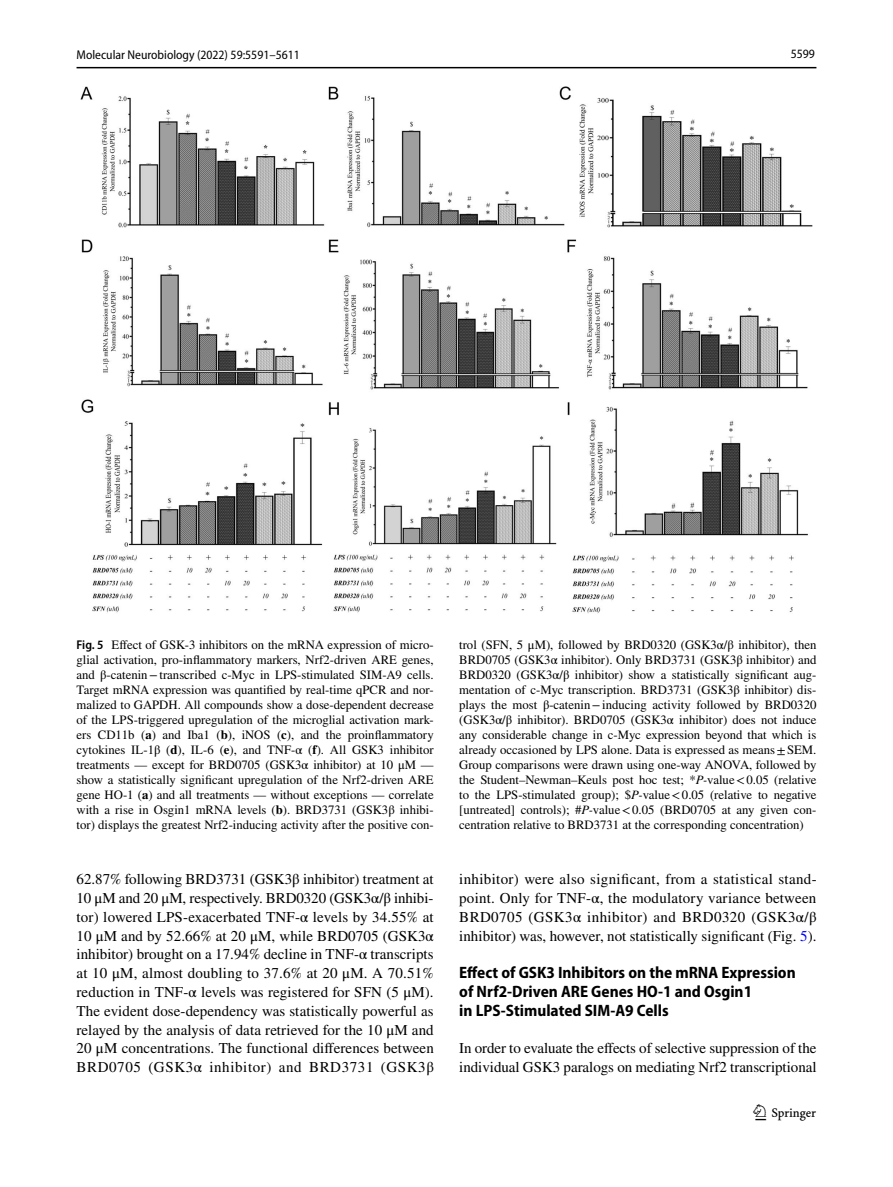
<style>
.page{position:relative;width:893px;height:1187px;background:#fff}
.page>*{position:absolute;margin:0;border:0;box-sizing:border-box;transform-origin:0 0}
.t1{font:22.5px "Springnew Regular 3";color:#000}
.t2{font:700 semi-condensed 16.5px/18.8px "Myriad Pro";color:#000}
.t3{font:15px/18.8px "STIX";letter-spacing:-.005em;color:#000;text-align:justify}
.t4{font:12.75px/15px "STIX";color:#000;text-align:justify}
.t5{font:semi-condensed 12.75px "Myriad Pro";color:#000}
.t6{font:12.75px "Myriad Pro Semi Cn 3";color:#000}
.s1{font-family:"Myriad Pro";font-weight:600;font-stretch:semi-condensed}
.s2{font-weight:700}
.s3{font-style:italic}
.s4{color:#00f}
</style>
<div class="page">
<hr style="left:77px;top:67px;width:739px;height:1px;background:#000">
<img style="left:81px;top:87px;width:731px;height:526px">
<p class="t5" style="left:77px;top:48px;width:225px">Molecular Neurobiology (2022) 59:5591–5611</p>
<p class="t6" style="left:791px;top:47px;width:26px">5599</p>
<p class="t4" style="left:77px;top:637px;width:359px"><span class="s1">Fig. 5</span> Effect of GSK-3 inhibitors on the mRNA expression of micro&shy;glial activation, pro-inflammatory markers, Nrf2-driven ARE genes, and β-catenin−transcribed c-Myc in LPS-stimulated SIM-A9 cells.<br>Target mRNA expression was quantified by real-time qPCR and nor&shy;malized to GAPDH. All compounds show a dose-dependent decrease of the LPS-triggered upregulation of the microglial activation mark&shy;ers CD11b (<span class="s2">a</span>) and Iba1 (<span class="s2">b</span>), iNOS (<span class="s2">c</span>), and the proinflammatory cytokines IL-1β (<span class="s2">d</span>), IL-6 (<span class="s2">e</span>), and TNF-α (<span class="s2">f</span>). All GSK3 inhibitor treatments — except for BRD0705 (GSK3α inhibitor) at 10 μM — show a statistically significant upregulation of the Nrf2-driven ARE gene HO-1 (<span class="s2">a</span>) and all treatments — without exceptions — correlate with a rise in Osgin1 mRNA levels (<span class="s2">b</span>). BRD3731 (GSK3β inhibi&shy;tor) displays the greatest Nrf2-inducing activity after the positive con-</p>
<p class="t4" style="left:459px;top:637px;width:359px">trol (SFN, 5 μM), followed by BRD0320 (GSK3α/β inhibitor), then BRD0705 (GSK3α inhibitor). Only BRD3731 (GSK3β inhibitor) and BRD0320 (GSK3α/β inhibitor) show a statistically significant aug&shy;mentation of c-Myc transcription. BRD3731 (GSK3β inhibitor) dis&shy;plays the most β-catenin−inducing activity followed by BRD0320 (GSK3α/β inhibitor). BRD0705 (GSK3α inhibitor) does not induce any considerable change in c-Myc expression beyond that which is already occasioned by LPS alone. Data is expressed as means±SEM.<br>Group comparisons were drawn using one-way ANOVA, followed by the Student–Newman–Keuls post hoc test; *<span class="s3">P-</span>value&lt;0.05 (relative to the LPS-stimulated group); $<span class="s3">P-</span>value&lt;0.05 (relative to negative [untreated] controls); #<span class="s3">P-</span>value&lt;0.05 (BRD0705 at any given con&shy;centration relative to BRD3731 at the corresponding concentration)</p>
<p class="t3" style="left:77px;top:871px;width:359px">62.87% following BRD3731 (GSK3β inhibitor) treatment at 10 μM and 20 μM, respectively. BRD0320 (GSK3α/β inhibi&shy;tor) lowered LPS-exacerbated TNF-α levels by 34.55% at 10 μM and by 52.66% at 20 μM, while BRD0705 (GSK3α inhibitor) brought on a 17.94% decline in TNF-α transcripts at 10 μM, almost doubling to 37.6% at 20 μM. A 70.51% reduction in TNF-α levels was registered for SFN (5 μM).<br>The evident dose-dependency was statistically powerful as relayed by the analysis of data retrieved for the 10 μM and 20 μM concentrations. The functional differences between BRD0705 (GSK3α inhibitor) and BRD3731 (GSK3β</p>
<p class="t3" style="left:459px;top:871px;width:359px">inhibitor) were also significant, from a statistical stand&shy;point. Only for TNF-α, the modulatory variance between BRD0705 (GSK3α inhibitor) and BRD0320 (GSK3α/β inhibitor) was, however, not statistically significant (Fig. <span class="s4">5</span>).</p>
<p class="t2" style="left:459px;top:963px;width:338px">Effect of GSK3 Inhibitors on the mRNA Expression of Nrf2‑Driven ARE Genes HO‑1 and Osgin1<br>in LPS‑Stimulated SIM‑A9 Cells</p>
<p class="t3" style="left:459px;top:1039px;width:359px">In order to evaluate the effects of selective suppression of the individual GSK3 paralogs on mediating Nrf2 transcriptional</p>
<h1 class="t1" style="left:755px;top:1104px;width:62px">1 3</h1>
</div>
